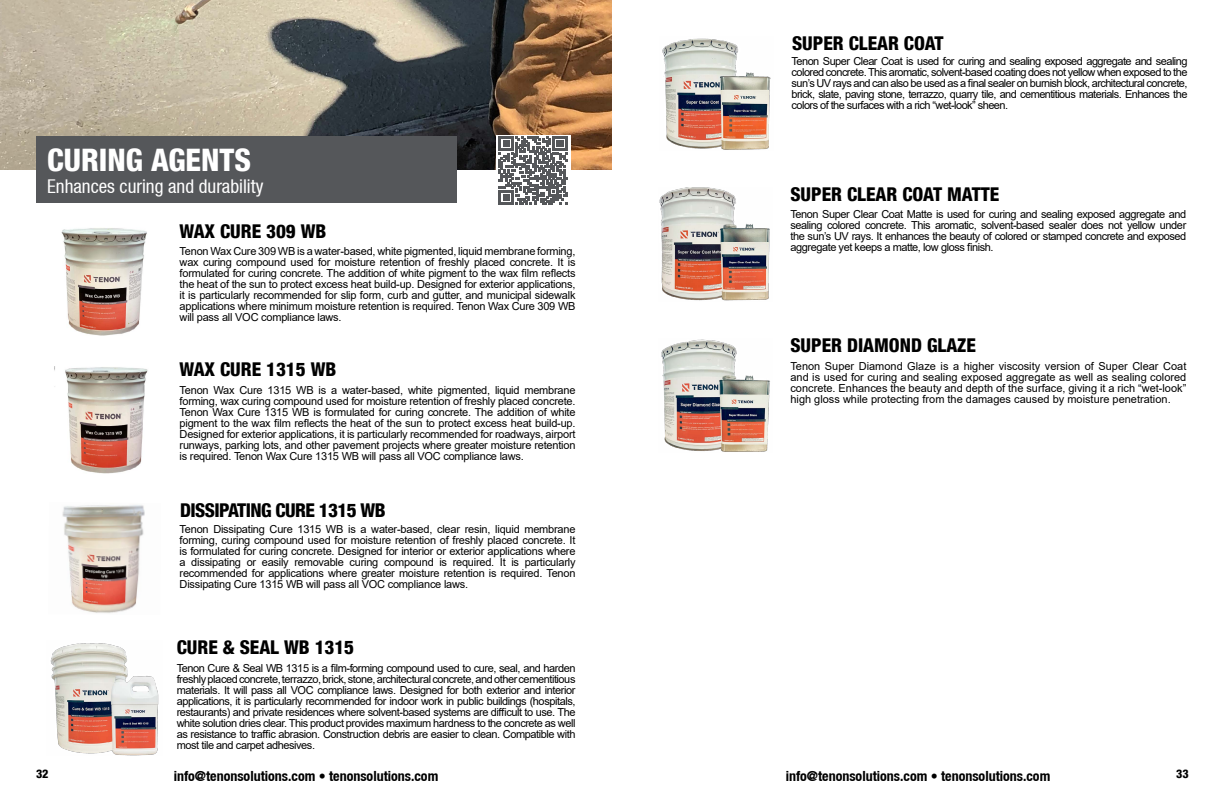
<style>
.page{position:relative;width:1224px;height:792px;background:#fff}
.page>*{position:absolute;margin:0;border:0;box-sizing:border-box;transform-origin:0 0}
.t1{font:800 condensed 31px "Helvetica 87";color:#fff}
.t2{font:800 condensed 19px "Helvetica 87";color:#000}
.t3{font:condensed 19px "Helvetica Neue LT";color:#fff}
.t4{font:800 condensed 19px "Helvetica 87";letter-spacing:-.03em;color:#000}
.t5{font:700 condensed 14px "Helvetica Neue LT";color:#000}
.t6{font:800 condensed 12px "Helvetica 87";color:#000}
.t7{font:11px/11px "Arial";letter-spacing:-.02em;color:#000;text-align:justify}
</style>
<div class="page">
<img style="left:659px;top:187px;width:111px;height:114px">
<img style="left:662px;top:38px;width:109px;height:112px">
<img style="left:661px;top:339px;width:109px;height:113px">
<img style="left:0;top:0;width:612px;height:170px">
<div style="left:36px;top:137px;width:420px;height:66px;background:#55575a"></div>
<img style="left:54px;top:366px;width:94px;height:108px">
<img style="left:61px;top:228px;width:86px;height:107px">
<img style="left:62px;top:505px;width:83px;height:108px">
<img style="left:50px;top:643px;width:109px;height:113px">
<svg style="left:496px;top:135px;width:74px;height:70px"></svg>
<svg style="left:499px;top:136px;width:68px;height:69px"></svg>
<h2 class="t2" style="left:792px;top:31px;width:153px">SUPER CLEAR COAT</h2>
<h1 class="t1" style="left:47px;top:141px;width:205px">CURING AGENTS</h1>
<h2 class="t3" style="left:47px;top:176px;width:218px">Enhances curing and durability</h2>
<h2 class="t2" style="left:180px;top:219px;width:148px">WAX CURE 309 WB</h2>
<p class="t7" style="left:180px;top:246px;width:397px">Tenon Wax Cure 309 WB is a water-based, white pigmented, liquid membrane forming, wax curing compound used for moisture retention of freshly placed concrete. It is formulated for curing concrete. The addition of white pigment to the wax film reflects the heat of the sun to protect excess heat build-up. Designed for exterior applications, it is particularly recommended for slip form, curb and gutter, and municipal sidewalk applications where minimum moisture retention is required. Tenon Wax Cure 309 WB will pass all VOC compliance laws.</p>
<h2 class="t2" style="left:180px;top:358px;width:158px">WAX CURE 1315 WB</h2>
<p class="t7" style="left:180px;top:384px;width:397px">Tenon Wax Cure 1315 WB is a water-based, white pigmented, liquid membrane forming, wax curing compound used for moisture retention of freshly placed concrete.<br>Tenon Wax Cure 1315 WB is formulated for curing concrete. The addition of white pigment to the wax film reflects the heat of the sun to protect excess heat build-up.<br>Designed for exterior applications, it is particularly recommended for roadways, airport runways, parking lots, and other pavement projects where greater moisture retention is required. Tenon Wax Cure 1315 WB will pass all VOC compliance laws.</p>
<h2 class="t4" style="left:180px;top:498px;width:207px">DISSIPATING CURE 1315 WB</h2>
<p class="t7" style="left:180px;top:523px;width:397px">Tenon Dissipating Cure 1315 WB is a water-based, clear resin, liquid membrane forming, curing compound used for moisture retention of freshly placed concrete. It is formulated for curing concrete. Designed for interior or exterior applications where a dissipating or easily removable curing compound is required. It is particularly recommended for applications where greater moisture retention is required. Tenon Dissipating Cure 1315 WB will pass all VOC compliance laws.</p>
<h2 class="t2" style="left:177px;top:636px;width:179px">CURE &amp; SEAL WB 1315</h2>
<p class="t7" style="left:177px;top:662px;width:400px">Tenon Cure &amp; Seal WB 1315 is a film-forming compound used to cure, seal, and harden freshly placed concrete, terrazzo, brick, stone, architectural concrete, and other cementitious materials. It will pass all VOC compliance laws. Designed for both exterior and interior applications, it is particularly recommended for indoor work in public buildings (hospitals, restaurants) and private residences where solvent-based systems are difficult to use. The white solution dries clear. This product provides maximum hardness to the concrete as well as resistance to traffic abrasion. Construction debris are easier to clean. Compatible with most tile and carpet adhesives.</p>
<p class="t7" style="left:792px;top:56px;width:397px">Tenon Super Clear Coat is used for curing and sealing exposed aggregate and sealing colored concrete. This aromatic, solvent-based coating does not yellow when exposed to the sun’s UV rays and can also be used as a final sealer on burnish block, architectural concrete, brick, slate, paving stone, terrazzo, quarry tile, and cementitious materials. Enhances the colors of the surfaces with a rich “wet-look” sheen.</p>
<h2 class="t2" style="left:790px;top:182px;width:210px">SUPER CLEAR COAT MATTE</h2>
<p class="t7" style="left:790px;top:209px;width:397px">Tenon Super Clear Coat Matte is used for curing and sealing exposed aggregate and sealing colored concrete. This aromatic, solvent-based sealer does not yellow under the sun’s UV rays. It enhances the beauty of colored or stamped concrete and exposed aggregate yet keeps a matte, low gloss finish.</p>
<h2 class="t2" style="left:790px;top:334px;width:187px">SUPER DIAMOND GLAZE</h2>
<p class="t7" style="left:790px;top:360px;width:397px">Tenon Super Diamond Glaze is a higher viscosity version of Super Clear Coat and is used for curing and sealing exposed aggregate as well as sealing colored concrete. Enhances the beauty and depth of the surface, giving it a rich “wet-look” high gloss while protecting from the damages caused by moisture penetration.</p>
<p class="t6" style="left:36px;top:767px;width:14px">32</p>
<p class="t5" style="left:174px;top:768px;width:266px">info@tenonsolutions.com • tenonsolutions.com</p>
<p class="t5" style="left:786px;top:768px;width:266px">info@tenonsolutions.com • tenonsolutions.com</p>
<p class="t6" style="left:1176px;top:767px;width:14px">33</p>
</div>
